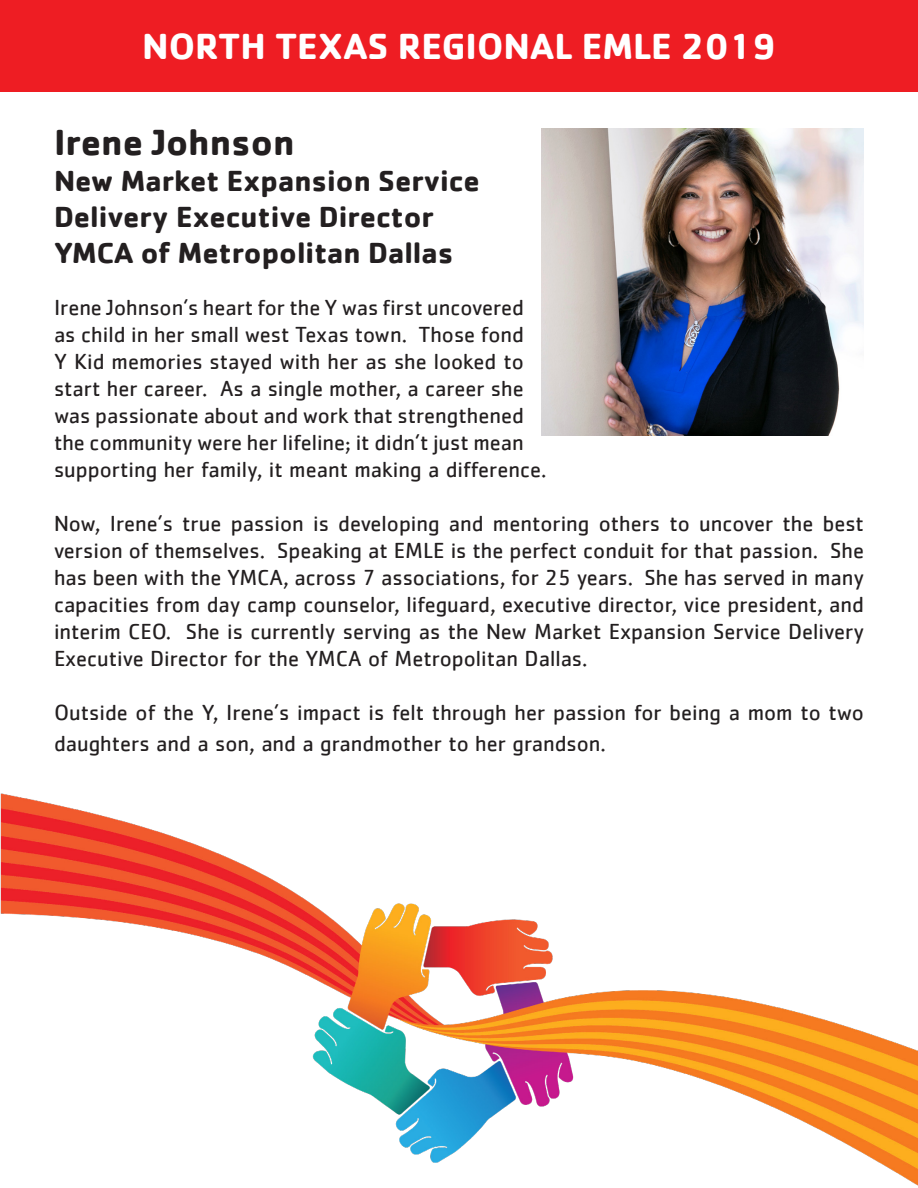
<style>
.page{position:relative;width:918px;height:1188px;background:#fff}
.page>*{position:absolute;margin:0;border:0;box-sizing:border-box;transform-origin:0 0}
.t1{font:700 37.5px "Cachet";color:#fff}
.t2{font:700 37.5px "Cachet";color:#231f20}
.t3{font:700 30px/36px "Cachet";color:#231f20}
.t4{font:22.5px/27px "Cachet";color:#231f20}
</style>
<div class="page">
<img style="left:0;top:793px;width:918px;height:393px">
<img style="left:542px;top:129px;width:322px;height:307px">
<div style="left:0;top:0;width:918px;height:92px;background:#ee1d23"></div>
<p class="t1" style="left:142px;top:22px;width:635px">NORTH TEXAS REGIONAL EMLE 2019</p>
<p class="t2" style="left:54px;top:118px;width:242px">Irene Johnson</p>
<p class="t3" style="left:54px;top:162px;width:427px">New Market Expansion Service<br>Delivery Executive Director</p>
<p class="t3" style="left:54px;top:234px;width:401px">YMCA of Metropolitan Dallas</p>
<p class="t4" style="left:54px;top:294px;width:494px">Irene Johnson’s heart for the Y was first uncovered as child in her small west Texas town. Those fond<br>Y Kid memories stayed with her as she looked to start her career. As a single mother, a career she was passionate about and work that strengthened the community were her lifeline; it didn’t just mean supporting her family, it meant making a difference.</p>
<p class="t4" style="left:54px;top:510px;width:812px;text-align:justify">Now, Irene’s true passion is developing and mentoring others to uncover the best version of themselves. Speaking at EMLE is the perfect conduit for that passion. She has been with the YMCA, across 7 associations, for 25 years. She has served in many capacities from day camp counselor, lifeguard, executive director, vice president, and interim CEO. She is currently serving as the New Market Expansion Service Delivery Executive Director for the YMCA of Metropolitan Dallas.</p>
<p class="t4" style="left:54px;top:697px;width:811px;line-height:30.6px">Outside of the Y, Irene’s impact is felt through her passion for being a mom to two daughters and a son, and a grandmother to her grandson.</p>
</div>
